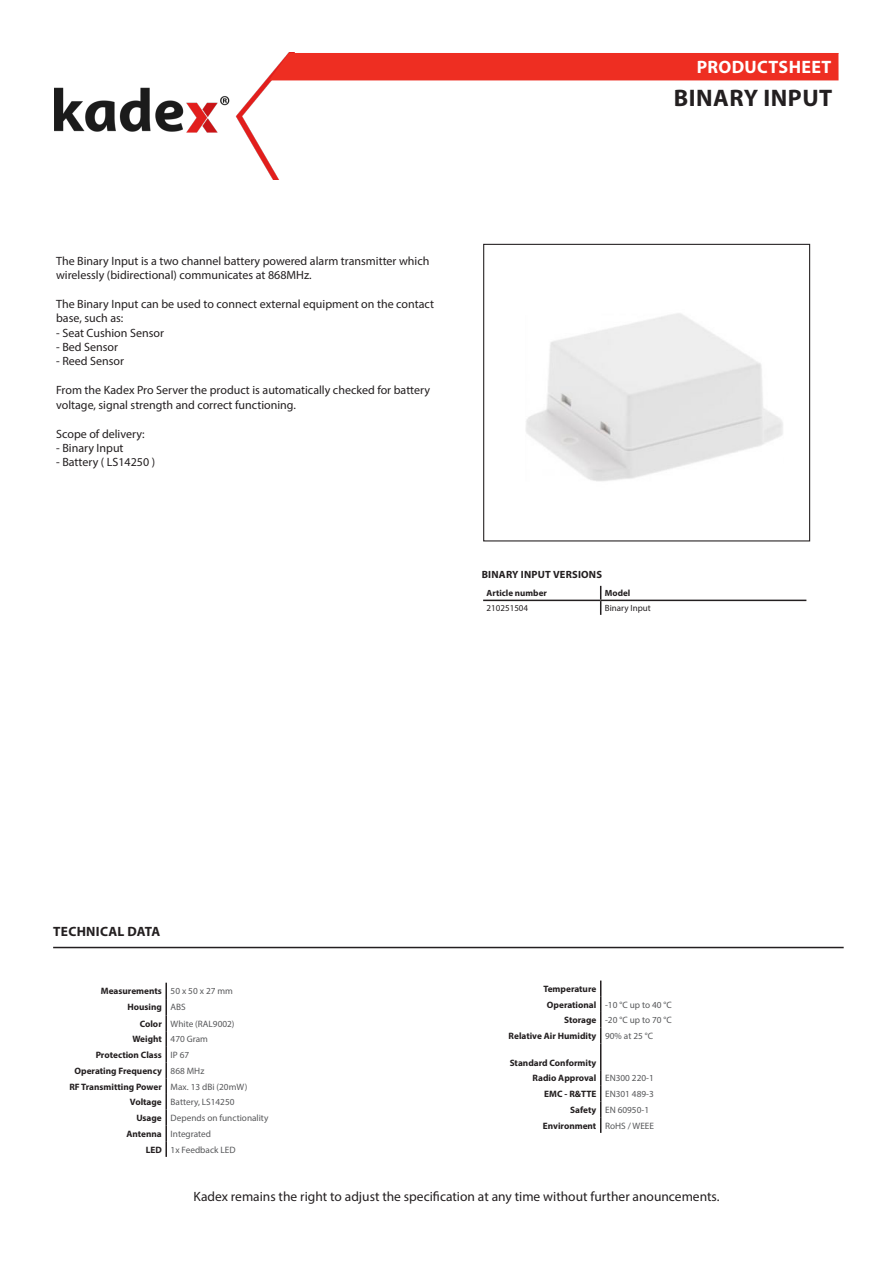
<style>
.page{position:relative;width:893px;height:1263px;background:#fff}
.page>*{position:absolute;margin:0;border:0;box-sizing:border-box;transform-origin:0 0}
.t1{font:700 24px "Myriad Pro";letter-spacing:.02em;color:#231f20}
.t2{font:700 18px "Myriad Pro";letter-spacing:.02em;color:#fff}
.t3{font:13.5px "Myriad Pro";color:#231f20}
.t4{font:700 13.5px "Myriad Pro";letter-spacing:.02em;color:#231f20}
.t5{font:12px/14.4px "Myriad Pro";color:#231f20}
.t6{font:700 10.5px "Myriad Pro";letter-spacing:.02em;color:#231f20}
.t7{font:700 9.3px "Myriad Pro";color:#231f20}
.t8{font:9.3px "Myriad Pro";color:#57585a}
.t9{font:9px "Myriad Pro";color:#231f20}
.t10{font:700 9px "Myriad Pro";color:#231f20}
</style>
<div class="page">
<img style="left:54px;top:76px;width:241px;height:103px">
<div style="left:269px;top:53px;width:570px;height:27px;background:#ee2e22"></div>
<svg style="left:165px;top:983px;width:2px;height:174px"></svg>
<svg style="left:600px;top:980px;width:1px;height:153px"></svg>
<hr style="left:53px;top:947px;width:791px;height:1px;background:#231f20">
<svg style="left:483px;top:586px;width:324px;height:29px"></svg>
<hr style="left:483px;top:600px;width:118px;height:1px;background:#231f20">
<hr style="left:601px;top:600px;width:205px;height:1px;background:#231f20">
<img style="left:526px;top:313px;width:257px;height:168px">
<div style="left:483px;top:244px;width:327px;height:297px;border:1px solid #231f20"></div>
<p class="t2" style="left:697px;top:55px;width:136px">PRODUCTSHEET</p>
<p class="t1" style="left:674px;top:83px;width:160px">BINARY INPUT</p>
<p class="t5" style="left:56px;top:253px;width:375px">The Binary Input is a two channel battery powered alarm transmitter which wirelessly (bidirectional) communicates at 868MHz.</p>
<p class="t5" style="left:56px;top:296px;width:379px">The Binary Input can be used to connect external equipment on the contact base, such as:</p>
<p class="t5" style="left:56px;top:325px;width:109px">- Seat Cushion Sensor</p>
<p class="t5" style="left:56px;top:340px;width:64px">- Bed Sensor</p>
<p class="t5" style="left:56px;top:354px;width:69px">- Reed Sensor</p>
<p class="t5" style="left:56px;top:383px;width:375px">From the Kadex Pro Server the product is automatically checked for battery voltage, signal strength and correct functioning.</p>
<p class="t5" style="left:56px;top:426px;width:90px">Scope of delivery:</p>
<p class="t5" style="left:56px;top:440px;width:69px">- Binary Input</p>
<p class="t5" style="left:56px;top:455px;width:101px">- Battery ( LS14250 )</p>
<p class="t6" style="left:482px;top:568px;width:122px">BINARY INPUT VERSIONS</p>
<p class="t10" style="left:487px;top:587px;width:62px">Article number</p>
<p class="t10" style="left:605px;top:587px;width:27px">Model</p>
<p class="t9" style="left:487px;top:603px;width:43px">210251504</p>
<p class="t9" style="left:605px;top:603px;width:47px">Binary Input</p>
<p class="t4" style="left:53px;top:923px;width:109px">TECHNICAL DATA</p>
<p class="t7" style="left:101px;top:985px;width:63px">Measurements</p>
<p class="t8" style="left:171px;top:985px;width:64px">50 x 50 x 27 mm</p>
<p class="t7" style="left:127px;top:1001px;width:36px">Housing</p>
<p class="t8" style="left:171px;top:1001px;width:17px">ABS</p>
<p class="t7" style="left:140px;top:1017px;width:24px">Color</p>
<p class="t8" style="left:171px;top:1018px;width:66px">White (RAL9002)</p>
<p class="t7" style="left:132px;top:1033px;width:31px">Weight</p>
<p class="t8" style="left:171px;top:1034px;width:39px">470 Gram</p>
<p class="t7" style="left:96px;top:1049px;width:68px">Protection Class</p>
<p class="t8" style="left:171px;top:1049px;width:20px">IP 67</p>
<p class="t7" style="left:74px;top:1065px;width:89px">Operating Frequency</p>
<p class="t8" style="left:171px;top:1065px;width:35px">868 MHz</p>
<p class="t7" style="left:69px;top:1080px;width:94px">RF Transmitting Power</p>
<p class="t8" style="left:171px;top:1081px;width:78px">Max. 13 dBi (20mW)</p>
<p class="t7" style="left:130px;top:1096px;width:33px">Voltage</p>
<p class="t8" style="left:171px;top:1096px;width:65px">Battery, LS14250</p>
<p class="t7" style="left:136px;top:1112px;width:27px">Usage</p>
<p class="t8" style="left:171px;top:1112px;width:99px">Depends on functionality</p>
<p class="t7" style="left:126px;top:1127px;width:37px">Antenna</p>
<p class="t8" style="left:171px;top:1128px;width:42px">Integrated</p>
<p class="t7" style="left:146px;top:1143px;width:18px">LED</p>
<p class="t8" style="left:171px;top:1144px;width:66px">1x Feedback LED</p>
<p class="t7" style="left:543px;top:983px;width:54px">Temperature</p>
<p class="t7" style="left:547px;top:998px;width:51px">Operational</p>
<p class="t8" style="left:605px;top:999px;width:68px">-10 °C up to 40 °C</p>
<p class="t7" style="left:564px;top:1014px;width:34px">Storage</p>
<p class="t8" style="left:605px;top:1014px;width:68px">-20 °C up to 70 °C</p>
<p class="t7" style="left:509px;top:1030px;width:89px">Relative Air Humidity</p>
<p class="t8" style="left:605px;top:1030px;width:50px">90% at 25 °C</p>
<p class="t7" style="left:510px;top:1056px;width:88px">Standard Conformity</p>
<p class="t7" style="left:533px;top:1072px;width:65px">Radio Approval</p>
<p class="t8" style="left:605px;top:1072px;width:50px">EN300 220-1</p>
<p class="t7" style="left:544px;top:1088px;width:54px">EMC - R&amp;TTE</p>
<p class="t8" style="left:605px;top:1088px;width:50px">EN301 489-3</p>
<p class="t7" style="left:570px;top:1103px;width:28px">Safety</p>
<p class="t8" style="left:605px;top:1104px;width:45px">EN 60950-1</p>
<p class="t7" style="left:543px;top:1119px;width:55px">Environment</p>
<p class="t8" style="left:605px;top:1120px;width:50px">RoHS / WEEE</p>
<p class="t3" style="left:193px;top:1188px;width:528px">Kadex remains the right to adjust the specification at any time without further anouncements.</p>
</div>
